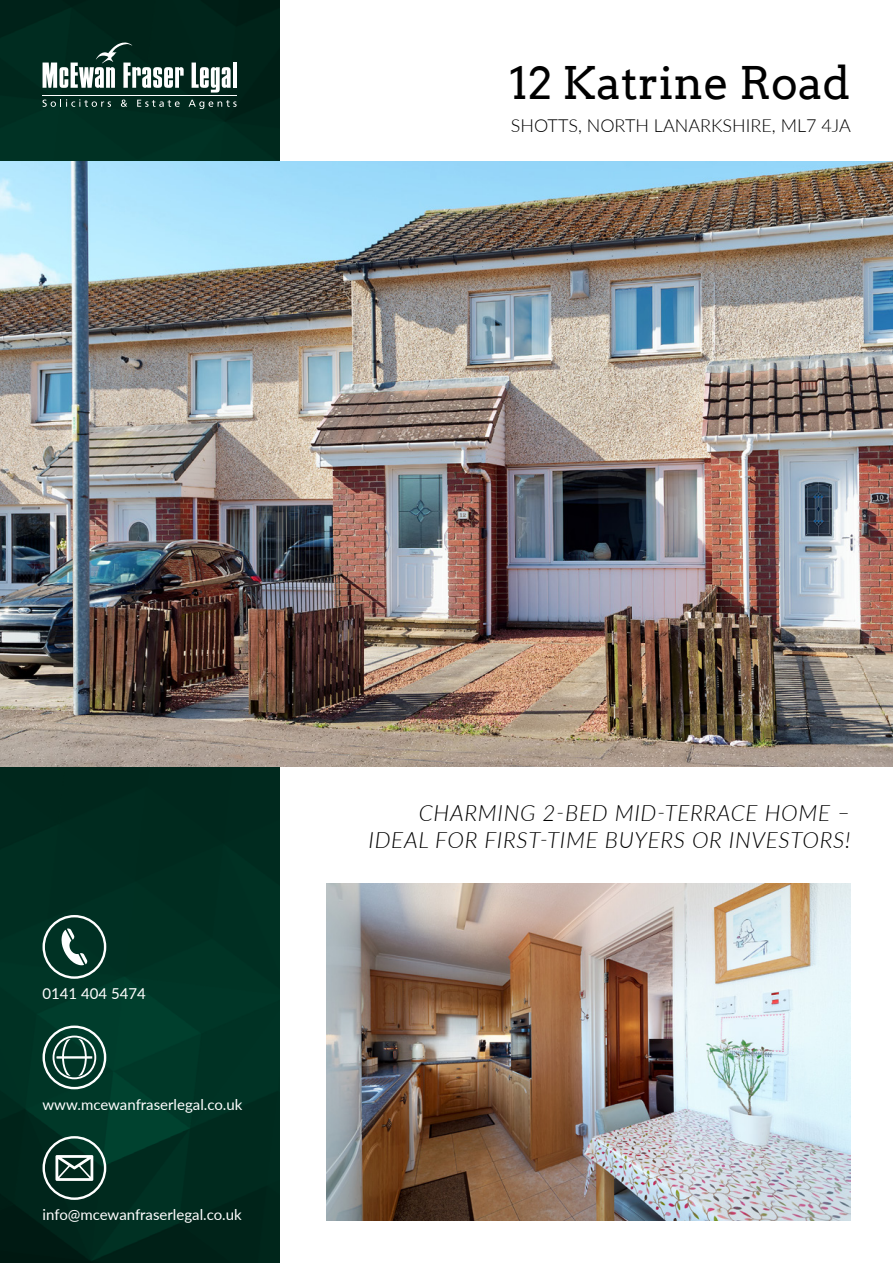
<style>
.page{position:relative;width:893px;height:1263px;background:#fff}
.page>*{position:absolute;margin:0;border:0;box-sizing:border-box;transform-origin:0 0}
.t1{font:45px "Arvo";color:#000}
.t2{font:italic 300 22.5px/27px "Lato";letter-spacing:.03em;color:#000;text-align:right}
.t3{font:300 18px "Lato";color:#000}
.t4{font:15px "Lato";color:#fff}
</style>
<div class="page">
<img style="left:0;top:0;width:279px;height:1263px">
<img style="left:0;top:162px;width:893px;height:605px">
<svg style="left:43px;top:43px;width:141px;height:45px"></svg>
<svg style="left:192px;top:63px;width:39px;height:30px"></svg>
<hr style="left:233px;top:63px;width:4px;height:25px;background:#fff">
<hr style="left:43px;top:95px;width:194px;height:1px;background:#fff">
<svg style="left:43px;top:99px;width:68px;height:8px"></svg>
<svg style="left:121px;top:100px;width:6px;height:7px"></svg>
<svg style="left:137px;top:100px;width:43px;height:7px"></svg>
<svg style="left:189px;top:100px;width:48px;height:9px"></svg>
<img style="left:326px;top:883px;width:524px;height:337px">
<svg style="left:43px;top:915px;width:63px;height:64px;background:#335a4f"></svg>
<svg style="left:43px;top:1025px;width:63px;height:64px;background:#3a6559"></svg>
<svg style="left:43px;top:1136px;width:63px;height:64px;background:#3a5b52"></svg>
<h1 class="t1" style="left:509px;top:55px;width:343px">12 Katrine Road</h1>
<p class="t3" style="left:511px;top:113px;width:342px">SHOTTS, NORTH LANARKSHIRE, ML7 4JA</p>
<p class="t4" style="left:43px;top:983px;width:105px">0141 404 5474</p>
<p class="t4" style="left:43px;top:1094px;width:201px">www.mcewanfraserlegal.co.uk</p>
<p class="t4" style="left:43px;top:1204px;width:201px">info@mcewanfraserlegal.co.uk</p>
<h2 class="t2" style="left:368px;top:798px;width:483px">CHARMING 2-BED MID-TERRACE HOME –<br>IDEAL FOR FIRST-TIME BUYERS OR INVESTORS!</h2>
</div>
